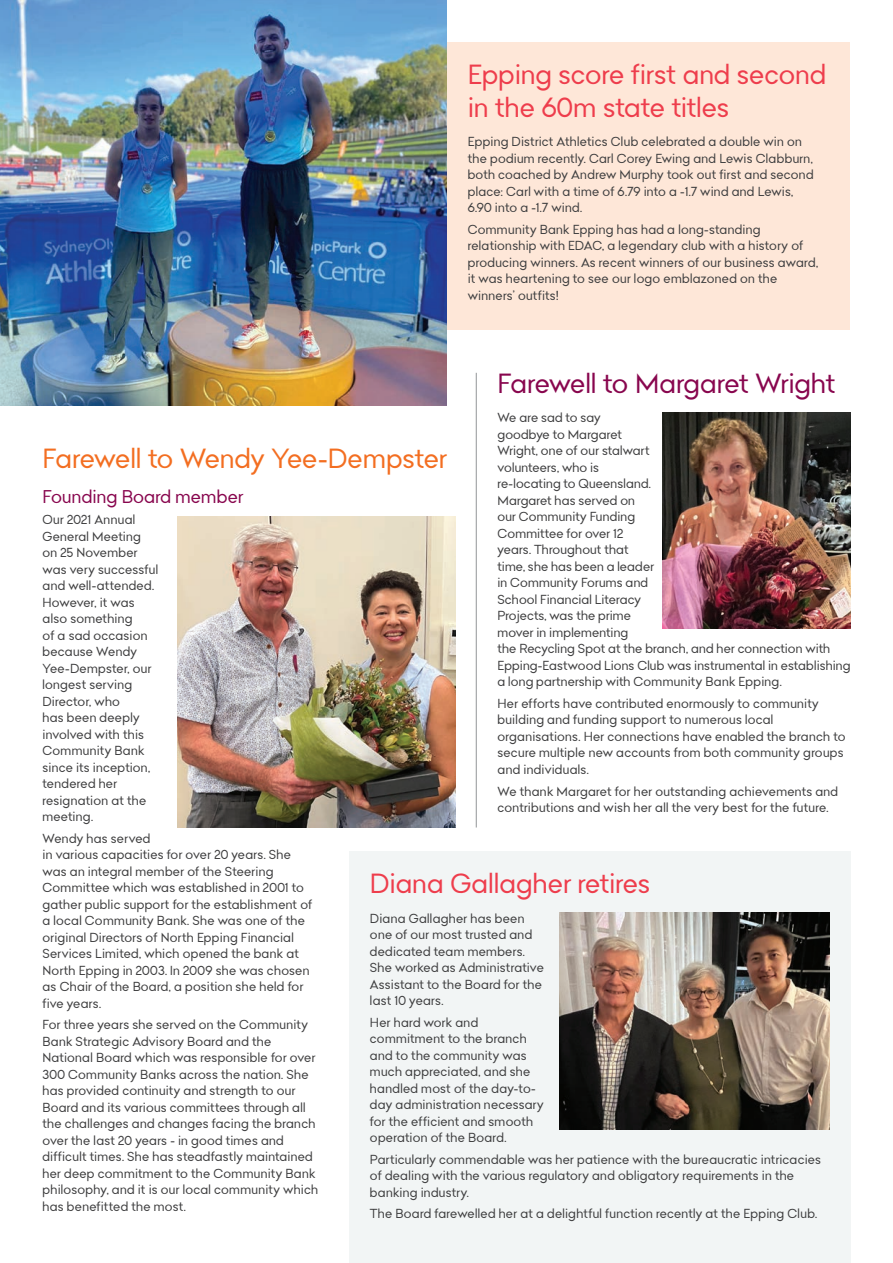
<style>
.page{position:relative;width:893px;height:1263px;background:#fff}
.page>*{position:absolute;margin:0;border:0;box-sizing:border-box;transform-origin:0 0}
.t1{font:27px/33px "Bendigo Sans";color:#ee3d4c}
.t2{font:27px "Bendigo Sans";color:#f36e21}
.t3{font:27px "Bendigo Sans";letter-spacing:-.01em;color:#88064e}
.t4{font:18px "Bendigo Sans";letter-spacing:.01em;color:#88064e}
.t5{font:12.75px/16.5px "Bendigo Sans";letter-spacing:.02em;color:#3e3e3f}
</style>
<div class="page">
<div style="left:446px;top:43px;width:404px;height:287px;background:#fee7d8"></div>
<img style="left:0;top:0;width:446px;height:405px">
<img style="left:663px;top:412px;width:187px;height:217px">
<div style="left:349px;top:852px;width:501px;height:411px;background:#f2f5f5"></div>
<img style="left:560px;top:913px;width:269px;height:216px">
<img style="left:178px;top:516px;width:277px;height:311px">
<hr style="left:476px;top:373px;width:1px;height:454px;background:#939598">
<h1 class="t1" style="left:468px;top:57px;width:360px">Epping score first and second in the 60m state titles</h1>
<p class="t5" style="left:468px;top:133px;width:347px">Epping District Athletics Club celebrated a double win on the podium recently. Carl Corey Ewing and Lewis Clabburn, both coached by Andrew Murphy took out first and second place: Carl with a time of 6.79 into a -1.7 wind and Lewis, 6.90 into a -1.7 wind.</p>
<p class="t5" style="left:468px;top:221px;width:352px">Community Bank Epping has had a long-standing relationship with EDAC, a legendary club with a history of producing winners. As recent winners of our business award, it was heartening to see our logo emblazoned on the winners’ outfits!</p>
<h1 class="t3" style="left:497px;top:366px;width:339px">Farewell to Margaret Wright</h1>
<p class="t5" style="left:497px;top:409px;width:354px">We are sad to say<br>goodbye to Margaret<br>Wright, one of our stalwart<br>volunteers, who is<br>re-locating to Queensland.<br>Margaret has served on<br>our Community Funding<br>Committee for over 12<br>years. Throughout that<br>time, she has been a leader<br>in Community Forums and<br>School Financial Literacy<br>Projects, was the prime<br>mover in implementing<br>the Recycling Spot at the branch, and her connection with<br>Epping-Eastwood Lions Club was instrumental in establishing a long partnership with Community Bank Epping.</p>
<p class="t5" style="left:497px;top:695px;width:349px">Her efforts have contributed enormously to community building and funding support to numerous local organisations. Her connections have enabled the branch to secure multiple new accounts from both community groups and individuals.</p>
<p class="t5" style="left:497px;top:782px;width:342px">We thank Margaret for her outstanding achievements and contributions and wish her all the very best for the future.</p>
<h1 class="t2" style="left:43px;top:441px;width:406px">Farewell to Wendy Yee-Dempster</h1>
<h2 class="t4" style="left:43px;top:485px;width:202px">Founding Board member</h2>
<p class="t5" style="left:43px;top:511px;width:117px">Our 2021 Annual<br>General Meeting on 25 November was very successful and well-attended.<br>However, it was also something<br>of a sad occasion because Wendy<br>Yee-Dempster, our longest serving<br>Director, who<br>has been deeply involved with this<br>Community Bank since its inception, tendered her resignation at the meeting.</p>
<p class="t5" style="left:43px;top:830px;width:271px">Wendy has served<br>in various capacities for over 20 years. She was an integral member of the Steering Committee which was established in 2001 to gather public support for the establishment of a local Community Bank. She was one of the original Directors of North Epping Financial Services Limited, which opened the bank at North Epping in 2003. In 2009 she was chosen as Chair of the Board, a position she held for five years.</p>
<p class="t5" style="left:43px;top:1016px;width:277px">For three years she served on the Community Bank Strategic Advisory Board and the National Board which was responsible for over 300 Community Banks across the nation. She has provided continuity and strength to our Board and its various committees through all the challenges and changes facing the branch over the last 20 years - in good times and difficult times. She has steadfastly maintained her deep commitment to the Community Bank philosophy, and it is our local community which has benefitted the most.</p>
<h1 class="t1" style="left:370px;top:867px;width:282px">Diana Gallagher retires</h1>
<p class="t5" style="left:370px;top:909px;width:175px">Diana Gallagher has been one of our most trusted and dedicated team members.<br>She worked as Administrative<br>Assistant to the Board for the last 10 years.</p>
<p class="t5" style="left:370px;top:1014px;width:175px">Her hard work and commitment to the branch and to the community was much appreciated, and she handled most of the day-to&shy;day administration necessary for the efficient and smooth operation of the Board.</p>
<p class="t5" style="left:370px;top:1151px;width:452px">Particularly commendable was her patience with the bureaucratic intricacies of dealing with the various regulatory and obligatory requirements in the banking industry.</p>
<p class="t5" style="left:370px;top:1205px;width:449px">The Board farewelled her at a delightful function recently at the Epping Club.</p>
</div>
